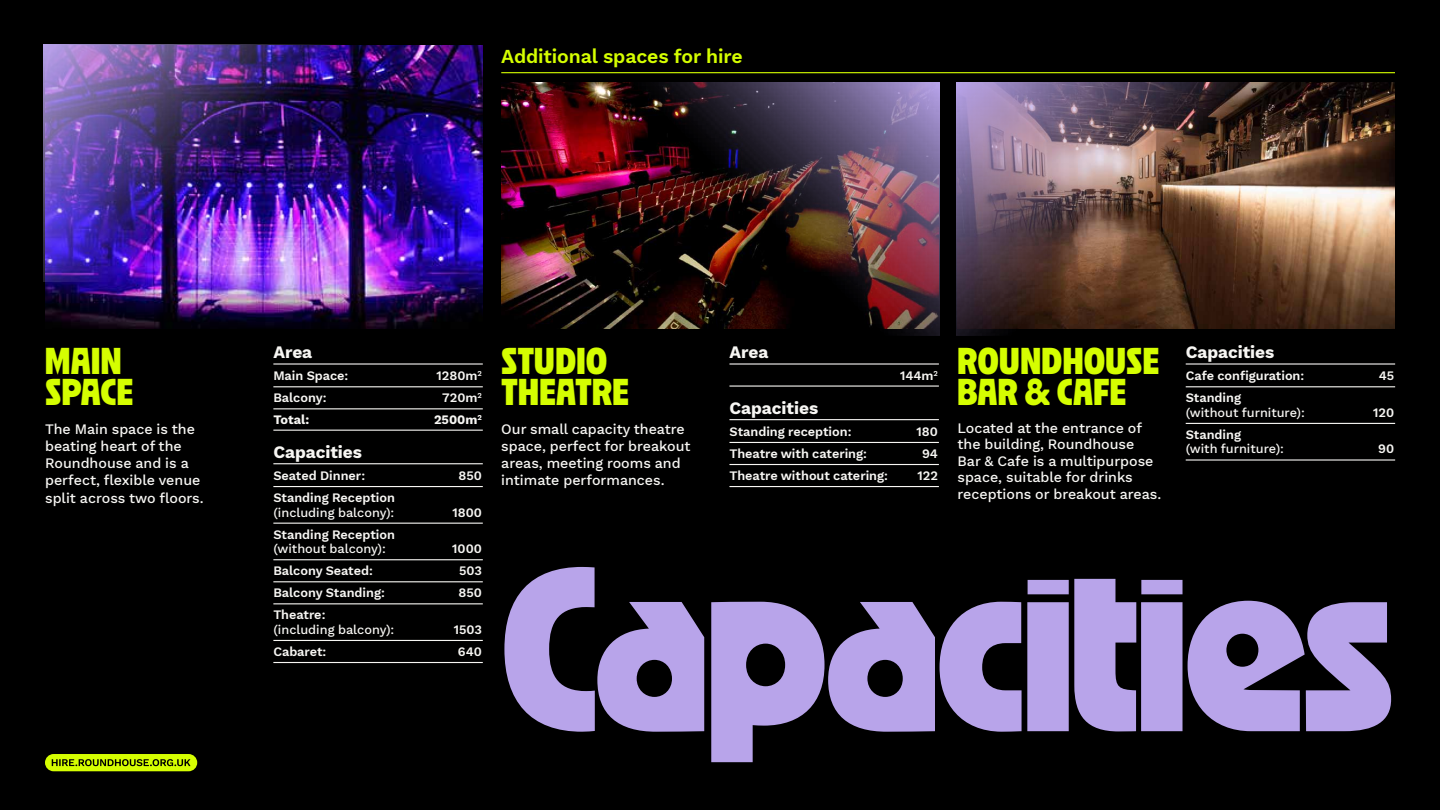
<style>
.page{position:relative;width:1440px;height:810px;background:#000}
.page>*{position:absolute;margin:0;border:0;box-sizing:border-box;transform-origin:0 0}
.t1{font:700 253.88px "OZIK";letter-spacing:-.025em;color:#b8a4ea}
.t2{font:700 40.5px/31.5px "OZIK";letter-spacing:.005em;color:#d5fe01}
.t3{font:600 19.5px "Work Sans";letter-spacing:-.005em;color:#d5fe01}
.t4{font:700 17.25px "Work Sans";color:#f7f6f3}
.t5{font:500 14.25px/17.2px "Work Sans";color:#f7f6f3}
.t6{font:600 12.75px "Work Sans";color:#f7f6f3}
.t7{font:500 12.75px "Work Sans";color:#f7f6f3}
.t8{font:700 12.75px "Work Sans";color:#f7f6f3}
</style>
<div class="page">
<img style="left:45px;top:45px;width:438px;height:284px">
<hr style="left:273px;top:363px;width:210px;height:2px;background:#f7f6f3">
<hr style="left:273px;top:386px;width:210px;height:1px;background:#f7f6f3">
<hr style="left:273px;top:408px;width:210px;height:1px;background:#f7f6f3">
<hr style="left:273px;top:430px;width:210px;height:1px;background:#f7f6f3">
<hr style="left:273px;top:463px;width:210px;height:1px;background:#f7f6f3">
<hr style="left:273px;top:486px;width:210px;height:1px;background:#f7f6f3">
<hr style="left:273px;top:523px;width:210px;height:1px;background:#f7f6f3">
<hr style="left:273px;top:559px;width:210px;height:1px;background:#f7f6f3">
<hr style="left:273px;top:581px;width:210px;height:1px;background:#f7f6f3">
<hr style="left:273px;top:603px;width:210px;height:1px;background:#f7f6f3">
<hr style="left:273px;top:640px;width:210px;height:1px;background:#f7f6f3">
<hr style="left:273px;top:662px;width:210px;height:1px;background:#f7f6f3">
<hr style="left:729px;top:363px;width:210px;height:2px;background:#f7f6f3">
<hr style="left:729px;top:385px;width:210px;height:2px;background:#f7f6f3">
<hr style="left:729px;top:419px;width:210px;height:1px;background:#f7f6f3">
<hr style="left:729px;top:442px;width:210px;height:1px;background:#f7f6f3">
<hr style="left:729px;top:464px;width:210px;height:1px;background:#f7f6f3">
<hr style="left:729px;top:486px;width:210px;height:1px;background:#f7f6f3">
<hr style="left:1186px;top:363px;width:209px;height:2px;background:#f7f6f3">
<hr style="left:1186px;top:386px;width:209px;height:1px;background:#f7f6f3">
<hr style="left:1186px;top:423px;width:209px;height:1px;background:#f7f6f3">
<hr style="left:1186px;top:459px;width:209px;height:2px;background:#f7f6f3">
<img style="left:501px;top:82px;width:439px;height:254px">
<img style="left:957px;top:82px;width:438px;height:254px">
<img style="left:44px;top:44px;width:381px;height:237px">
<hr style="left:501px;top:72px;width:894px;height:1px;background:#d5fe01">
<div style="left:45px;top:754px;width:152px;height:17px;background:#d5fe01;border-radius:9px"></div>
<svg style="left:52px;top:759px;width:139px;height:7px"></svg>
<h3 class="t3" style="left:501px;top:42px;width:243px">Additional spaces for hire</h3>
<h2 class="t2" style="left:45px;top:342px;width:90px">MAIN<br>SPACE</h2>
<p class="t5" style="left:45px;top:419px;width:160px">The Main space is the beating heart of the<br>Roundhouse and is a perfect, flexible venue split across two floors.</p>
<p class="t4" style="left:273px;top:339px;width:40px">Area</p>
<p class="t6" style="left:273px;top:366px;width:77px">Main Space:</p>
<p class="t6" style="left:437px;top:366px;width:47px">1280m<sup>2</sup></p>
<p class="t6" style="left:273px;top:388px;width:55px">Balcony:</p>
<p class="t6" style="left:442px;top:388px;width:41px">720m<sup>2</sup></p>
<p class="t8" style="left:273px;top:410px;width:37px">Total:</p>
<p class="t8" style="left:434px;top:410px;width:49px">2500m<sup>2</sup></p>
<p class="t4" style="left:273px;top:439px;width:90px">Capacities</p>
<p class="t6" style="left:273px;top:466px;width:93px">Seated Dinner:</p>
<p class="t6" style="left:458px;top:466px;width:25px">850</p>
<p class="t6" style="left:273px;top:488px;width:123px">Standing Reception</p>
<p class="t7" style="left:273px;top:503px;width:123px">(including balcony):</p>
<p class="t6" style="left:452px;top:503px;width:31px">1800</p>
<p class="t6" style="left:273px;top:525px;width:123px">Standing Reception</p>
<p class="t7" style="left:273px;top:539px;width:114px">(without balcony):</p>
<p class="t6" style="left:452px;top:539px;width:31px">1000</p>
<p class="t6" style="left:273px;top:561px;width:101px">Balcony Seated:</p>
<p class="t6" style="left:459px;top:561px;width:24px">503</p>
<p class="t6" style="left:273px;top:583px;width:113px">Balcony Standing:</p>
<p class="t6" style="left:458px;top:583px;width:25px">850</p>
<p class="t6" style="left:273px;top:605px;width:54px">Theatre:</p>
<p class="t7" style="left:273px;top:620px;width:123px">(including balcony):</p>
<p class="t6" style="left:454px;top:620px;width:30px">1503</p>
<p class="t6" style="left:273px;top:642px;width:55px">Cabaret:</p>
<p class="t6" style="left:458px;top:642px;width:25px">640</p>
<h2 class="t2" style="left:501px;top:342px;width:130px">STUDIO<br>THEATRE</h2>
<p class="t5" style="left:501px;top:419px;width:191px">Our small capacity theatre space, perfect for breakout areas, meeting rooms and intimate performances.</p>
<p class="t4" style="left:729px;top:339px;width:40px">Area</p>
<p class="t6" style="left:900px;top:366px;width:39px">144m<sup>2</sup></p>
<p class="t4" style="left:729px;top:395px;width:90px">Capacities</p>
<p class="t6" style="left:729px;top:422px;width:124px">Standing reception:</p>
<p class="t6" style="left:917px;top:422px;width:23px">180</p>
<p class="t6" style="left:729px;top:444px;width:139px">Theatre with catering:</p>
<p class="t6" style="left:922px;top:444px;width:17px">94</p>
<p class="t6" style="left:729px;top:466px;width:160px">Theatre without catering:</p>
<p class="t6" style="left:918px;top:466px;width:22px">122</p>
<h2 class="t2" style="left:957px;top:342px;width:204px">ROUNDHOUSE<br>BAR &amp; CAFE</h2>
<p class="t5" style="left:957px;top:419px;width:205px;line-height:16.5px">Located at the entrance of the building, Roundhouse<br>Bar &amp; Cafe is a multipurpose space, suitable for drinks receptions or breakout areas.</p>
<p class="t4" style="left:1186px;top:339px;width:90px">Capacities</p>
<p class="t6" style="left:1186px;top:366px;width:120px">Cafe configuration:</p>
<p class="t6" style="left:1379px;top:366px;width:17px">45</p>
<p class="t6" style="left:1186px;top:388px;width:57px">Standing</p>
<p class="t7" style="left:1186px;top:403px;width:121px">(without furniture):</p>
<p class="t6" style="left:1373px;top:403px;width:22px">120</p>
<p class="t6" style="left:1186px;top:425px;width:57px">Standing</p>
<p class="t7" style="left:1186px;top:439px;width:100px">(with furniture):</p>
<p class="t6" style="left:1378px;top:439px;width:17px">90</p>
<h1 class="t1" style="left:500px;top:498px;width:898px">Capacities</h1>
</div>
